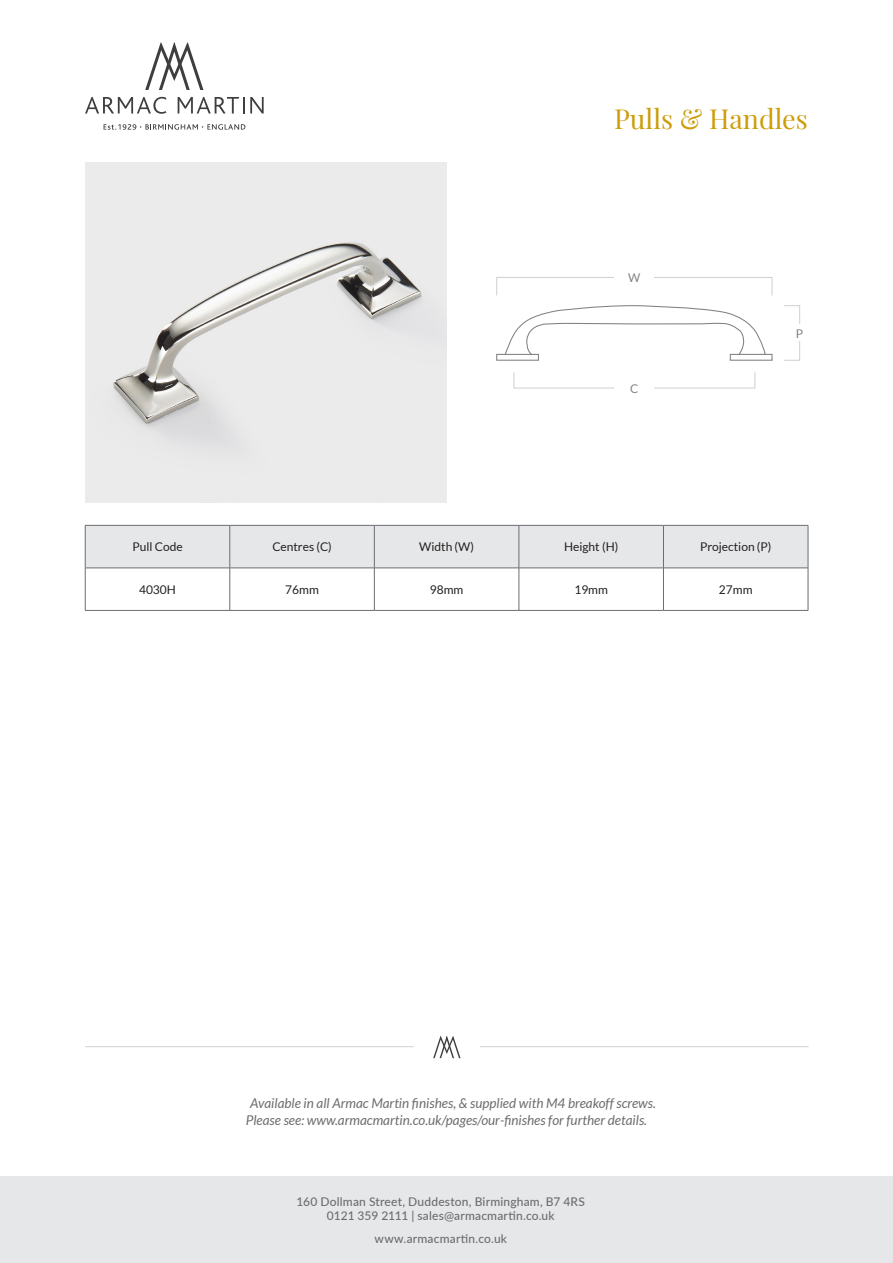
<style>
.page{position:relative;width:893px;height:1263px;background:#fff}
.page>*{position:absolute;margin:0;border:0;box-sizing:border-box;transform-origin:0 0}
.t1{font:27px "Playfair Display";color:#cc9d09}
.t2{font:italic 13.5px/16.2px "Lato";color:#6c6d70}
.t3{font:500 12px/14.4px "Lato";letter-spacing:.015em;color:#6c6d70;text-align:center}
.t4{font:12px "Lato";color:#231f20}
.Line_drawing_markers{font:12px "Lato";color:#808285}
</style>
<div class="page">
<div style="left:0;top:1176px;width:893px;height:87px;background:#e6e7e9"></div>
<svg style="left:104px;top:124px;width:141px;height:6px"></svg>
<svg style="left:178px;top:97px;width:86px;height:16px"></svg>
<svg style="left:85px;top:97px;width:81px;height:17px"></svg>
<svg style="left:145px;top:43px;width:58px;height:47px"></svg>
<svg style="left:433px;top:1036px;width:27px;height:22px"></svg>
<hr style="left:85px;top:1046px;width:329px;height:1px;background:#d1d2d4">
<hr style="left:480px;top:1046px;width:329px;height:1px;background:#d1d2d4">
<div style="left:86px;top:526px;width:722px;height:42px;background:#e6e7e9"></div>
<hr style="left:85px;top:525px;width:145px;height:1px;background:#6c6d70">
<hr style="left:85px;top:525px;width:1px;height:43px;background:#6c6d70">
<hr style="left:230px;top:525px;width:144px;height:1px;background:#6c6d70">
<hr style="left:230px;top:525px;width:1px;height:43px;background:#6c6d70">
<hr style="left:374px;top:525px;width:145px;height:1px;background:#6c6d70">
<hr style="left:374px;top:525px;width:1px;height:43px;background:#6c6d70">
<hr style="left:519px;top:525px;width:144px;height:1px;background:#6c6d70">
<hr style="left:519px;top:525px;width:1px;height:43px;background:#6c6d70">
<hr style="left:663px;top:525px;width:145px;height:1px;background:#6c6d70">
<hr style="left:663px;top:525px;width:1px;height:43px;background:#6c6d70">
<hr style="left:808px;top:525px;width:1px;height:43px;background:#6c6d70">
<hr style="left:85px;top:568px;width:145px;height:1px;background:#6c6d70">
<hr style="left:85px;top:568px;width:1px;height:42px;background:#6c6d70">
<hr style="left:230px;top:568px;width:144px;height:1px;background:#6c6d70">
<hr style="left:230px;top:568px;width:1px;height:42px;background:#6c6d70">
<hr style="left:374px;top:568px;width:145px;height:1px;background:#6c6d70">
<hr style="left:374px;top:568px;width:1px;height:42px;background:#6c6d70">
<hr style="left:519px;top:568px;width:144px;height:1px;background:#6c6d70">
<hr style="left:519px;top:568px;width:1px;height:42px;background:#6c6d70">
<hr style="left:663px;top:568px;width:145px;height:1px;background:#6c6d70">
<hr style="left:663px;top:568px;width:1px;height:42px;background:#6c6d70">
<hr style="left:808px;top:568px;width:1px;height:42px;background:#6c6d70">
<hr style="left:85px;top:610px;width:145px;height:1px;background:#6c6d70">
<hr style="left:230px;top:610px;width:144px;height:1px;background:#6c6d70">
<hr style="left:374px;top:610px;width:145px;height:1px;background:#6c6d70">
<hr style="left:519px;top:610px;width:144px;height:1px;background:#6c6d70">
<hr style="left:663px;top:610px;width:145px;height:1px;background:#6c6d70">
<img style="left:85px;top:163px;width:362px;height:340px">
<div style="left:496px;top:277px;width:277px;height:19px;border:1px solid #d1d2d4"></div>
<div style="left:513px;top:372px;width:242px;height:17px;border:1px solid #d1d2d4"></div>
<div style="left:615px;top:265px;width:39px;height:24px;background:#fff"></div>
<div style="left:615px;top:377px;width:39px;height:23px;background:#fff"></div>
<div style="left:784px;top:305px;width:16px;height:56px;border:1px solid #d1d2d4"></div>
<div style="left:790px;top:325px;width:19px;height:16px;background:#fff"></div>
<svg style="left:496px;top:306px;width:277px;height:55px"></svg>
<p class="t1" style="left:614px;top:97px;width:195px">Pulls &amp; Handles</p>
<p class="Line_drawing_markers" style="left:628px;top:271px;width:14px">W</p>
<p class="Line_drawing_markers" style="left:630px;top:382px;width:10px">C</p>
<p class="Line_drawing_markers" style="left:796px;top:327px;width:9px">P</p>
<p class="t4" style="left:132px;top:540px;width:52px">Pull Code</p>
<p class="t4" style="left:272px;top:540px;width:61px">Centres (C)</p>
<p class="t4" style="left:419px;top:540px;width:56px">Width (W)</p>
<p class="t4" style="left:564px;top:540px;width:56px">Height (H)</p>
<p class="t4" style="left:700px;top:540px;width:73px">Projection (P)</p>
<p class="t4" style="left:139px;top:583px;width:38px">4030H</p>
<p class="t4" style="left:285px;top:583px;width:35px">76mm</p>
<p class="t4" style="left:430px;top:583px;width:35px">98mm</p>
<p class="t4" style="left:574px;top:583px;width:35px">19mm</p>
<p class="t4" style="left:719px;top:583px;width:35px">27mm</p>
<p class="t2" style="left:246px;top:1096px;width:412px;text-indent:4px">Available in all Armac Martin finishes, &amp; supplied with M4 breakoff screws.<br>Please see: www.armacmartin.co.uk/pages/our-finishes for further details.</p>
<p class="t3" style="left:296px;top:1193px;width:290px">160 Dollman Street, Duddeston, Birmingham, B7 4RS<br>0121 359 2111 | sales@armacmartin.co.uk</p>
<p class="t3" style="left:374px;top:1231px;width:134px">www.armacmartin.co.uk</p>
</div>
